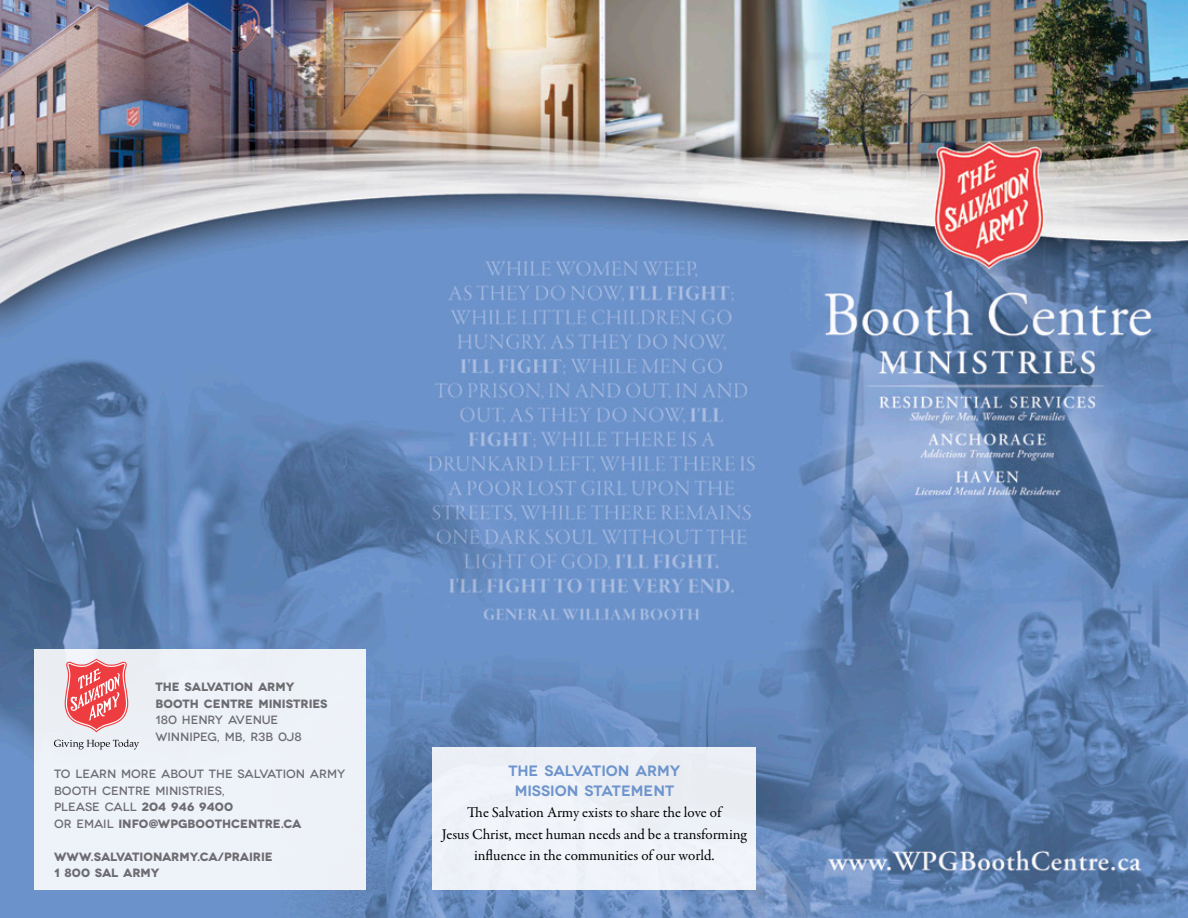
<style>
.page{position:relative;width:1188px;height:918px;background:#fff}
.page>*{position:absolute;margin:0;border:0;box-sizing:border-box;transform-origin:0 0}
.Body{font:15px/21.3px "Garamond Premr Pro";letter-spacing:-.005em;color:#000;text-align:center}
.Subhead{font:600 15px/19.5px "Novecentowide";color:#6d94cd;text-align:center}
.Small_Print{font:500 12px/16.5px "Novecentowide";color:#6d6d71}
.Small_Print-2{font:700 12px "Novecentowide";color:#6d6d71}
.s1{font-weight:700}
</style>
<div class="page">
<img style="left:0;top:0;width:1188px;height:918px">
<div style="left:35px;top:649px;width:331px;height:107px;background:#edf2f7"></div>
<div style="left:35px;top:757px;width:331px;height:133px;background:#eef2f9"></div>
<div style="left:432px;top:748px;width:324px;height:142px;background:#eef2f8"></div>
<svg style="left:65px;top:659px;width:63px;height:73px"></svg>
<svg style="left:54px;top:739px;width:85px;height:11px"></svg>
<p class="Small_Print-2" style="left:156px;top:679px;width:140px">THE SALVATION ARMY</p>
<p class="Small_Print-2" style="left:156px;top:696px;width:174px">BOOTH CENTRE MINISTRIES</p>
<p class="Small_Print" style="left:156px;top:712px;width:148px">180 HENRY AVENUE<br>WINNIPEG, MB, R3B 0J8</p>
<p class="Small_Print" style="left:54px;top:766px;width:293px">TO LEARN MORE ABOUT THE SALVATION ARMY<br>BOOTH CENTRE MINISTRIES,<br>PLEASE CALL <span class="s1">204 946 9400<br></span>OR EMAIL <span class="s1">INFO@WPGBOOTHCENTRE.CA</span></p>
<p class="Small_Print-2" style="left:54px;top:849px;width:220px">WWW.SALVATIONARMY.CA/PRAIRIE</p>
<p class="Small_Print-2" style="left:54px;top:865px;width:107px">1 800 SAL ARMY</p>
<p class="Subhead" style="left:508px;top:762px;width:174px">THE SALVATION ARMY<br>MISSION STATEMENT</p>
<p class="Body" style="left:442px;top:802px;width:306px">The Salvation Army exists to share the love of<br>Jesus Christ, meet human needs and be a transforming influence in the communities of our world.</p>
</div>
